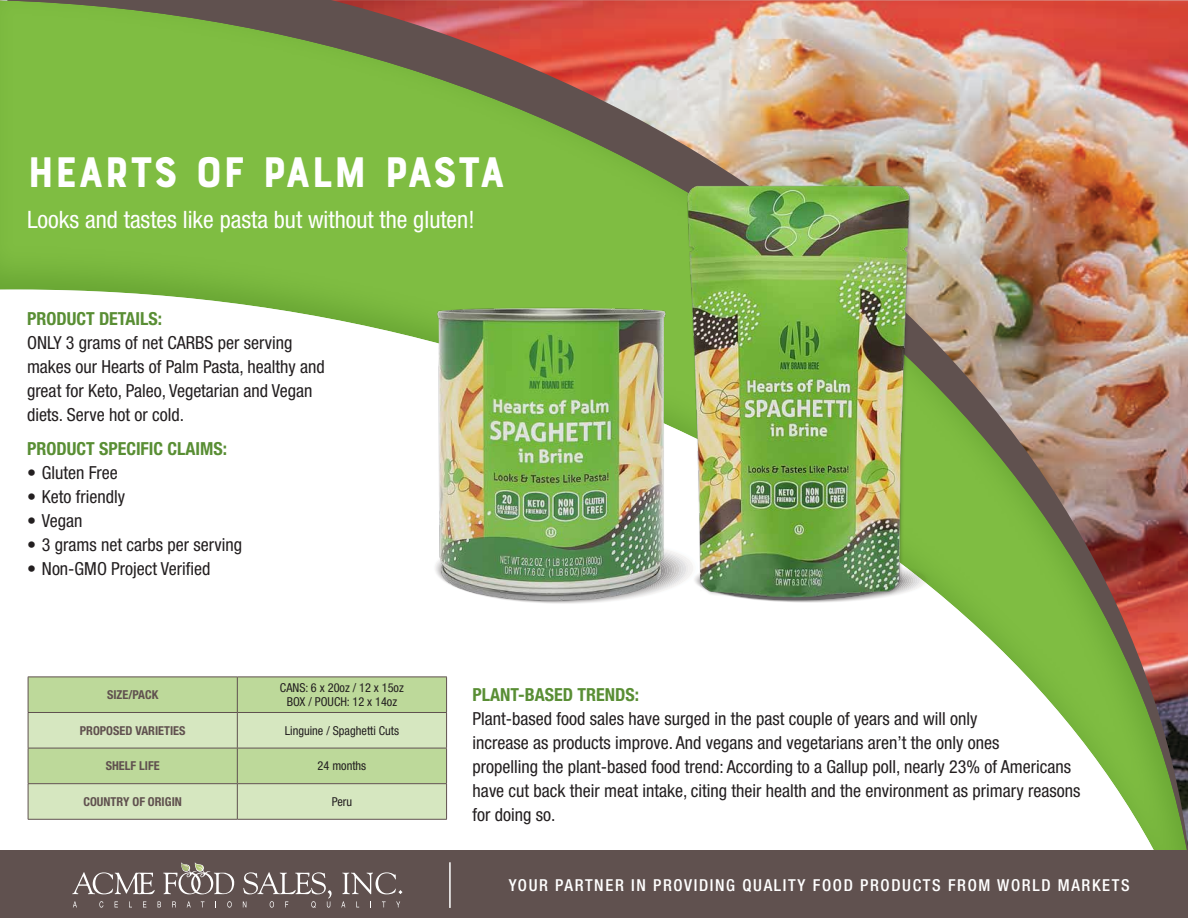
<style>
.page{position:relative;width:1188px;height:918px;background:#fff}
.page>*{position:absolute;margin:0;border:0;box-sizing:border-box;transform-origin:0 0}
.t1{font:45px "Bourton Base";color:#fff}
.t2{font:condensed 24px "Helvetica Neue LT Std";color:#fff}
.t3{font:condensed 18px/24px "Helvetica Neue LT Std";color:#231f20}
.t4{font:700 condensed 18px "Helvetica Neue LT Std";color:#598e34}
.t5{font:500 condensed 16.5px "Helvetica Neue LT Std";letter-spacing:.1em;color:#fff}
.t6{font:condensed 12.3px/13.5px "Helvetica Neue LT Std";color:#231f20;text-align:center}
.t7{font:700 condensed 12.3px "Helvetica Neue LT Std";color:#60514f}
</style>
<div class="page">
<div style="left:0;top:0;width:1188px;height:918px;background:#598e34;opacity:.3"></div>
<div style="left:0;top:850px;width:1188px;height:68px;background:#60514f"></div>
<hr style="left:449px;top:862px;width:2px;height:46px;background:#fff">
<svg style="left:72px;top:872px;width:83px;height:22px"></svg>
<svg style="left:342px;top:872px;width:60px;height:22px"></svg>
<svg style="left:163px;top:862px;width:71px;height:32px"></svg>
<svg style="left:73px;top:901px;width:4px;height:6px"></svg>
<svg style="left:99px;top:901px;width:4px;height:7px"></svg>
<svg style="left:115px;top:901px;width:3px;height:6px"></svg>
<svg style="left:143px;top:901px;width:3px;height:6px"></svg>
<svg style="left:158px;top:901px;width:3px;height:6px"></svg>
<svg style="left:172px;top:901px;width:4px;height:6px"></svg>
<svg style="left:187px;top:901px;width:4px;height:6px"></svg>
<svg style="left:227px;top:901px;width:5px;height:7px"></svg>
<svg style="left:243px;top:872px;width:89px;height:36px"></svg>
<svg style="left:341px;top:901px;width:4px;height:6px"></svg>
<svg style="left:382px;top:901px;width:4px;height:6px"></svg>
<svg style="left:396px;top:901px;width:4px;height:6px"></svg>
<img style="left:402px;top:285px;width:123px;height:337px">
<svg style="left:432px;top:537px;width:93px;height:68px"></svg>
<img style="left:525px;top:142px;width:535px;height:535px">
<div style="left:29px;top:678px;width:417px;height:34px;background:#bdd99a"></div>
<svg style="left:29px;top:713px;width:417px;height:106px;background:#cce1b2"></svg>
<hr style="left:237px;top:748px;width:1px;height:35px;background:#60514f">
<hr style="left:28px;top:784px;width:1px;height:35px;background:#60514f">
<hr style="left:237px;top:784px;width:1px;height:35px;background:#60514f">
<hr style="left:446px;top:784px;width:1px;height:35px;background:#60514f">
<hr style="left:28px;top:819px;width:209px;height:1px;background:#60514f">
<hr style="left:237px;top:819px;width:210px;height:1px;background:#60514f">
<hr style="left:28px;top:677px;width:209px;height:1px;background:#60514f">
<hr style="left:28px;top:677px;width:1px;height:35px;background:#60514f">
<hr style="left:237px;top:677px;width:210px;height:1px;background:#60514f">
<hr style="left:237px;top:677px;width:1px;height:35px;background:#60514f">
<hr style="left:446px;top:677px;width:1px;height:35px;background:#60514f">
<hr style="left:28px;top:712px;width:209px;height:1px;background:#60514f">
<hr style="left:237px;top:712px;width:210px;height:1px;background:#60514f">
<hr style="left:28px;top:713px;width:1px;height:35px;background:#60514f">
<hr style="left:237px;top:713px;width:1px;height:35px;background:#60514f">
<hr style="left:446px;top:713px;width:1px;height:35px;background:#60514f">
<hr style="left:28px;top:748px;width:209px;height:1px;background:#60514f">
<hr style="left:28px;top:748px;width:1px;height:35px;background:#60514f">
<hr style="left:237px;top:748px;width:210px;height:1px;background:#60514f">
<hr style="left:446px;top:748px;width:1px;height:35px;background:#60514f">
<hr style="left:28px;top:783px;width:209px;height:1px;background:#60514f">
<hr style="left:237px;top:783px;width:210px;height:1px;background:#60514f">
<h1 class="t1" style="left:27px;top:144px;width:480px">HEARTS OF PALM PASTA</h1>
<h2 class="t2" style="left:27px;top:206px;width:449px">Looks and tastes like pasta but without the gluten!</h2>
<p class="t4" style="left:27px;top:308px;width:137px">PRODUCT DETAILS:</p>
<p class="t3" style="left:27px;top:330px;width:299px">ONLY 3 grams of net CARBS per serving makes our Hearts of Palm Pasta, healthy and great for Keto, Paleo, Vegetarian and Vegan diets. Serve hot or cold.</p>
<p class="t4" style="left:27px;top:438px;width:202px">PRODUCT SPECIFIC CLAIMS:</p>
<p class="t3" style="left:27px;top:461px;width:92px">• Gluten Free</p>
<p class="t3" style="left:27px;top:485px;width:100px">• Keto friendly</p>
<p class="t3" style="left:27px;top:509px;width:57px">• Vegan</p>
<p class="t3" style="left:27px;top:533px;width:217px">• 3 grams net carbs per serving</p>
<p class="t3" style="left:27px;top:557px;width:185px">• Non-GMO Project Verified</p>
<p class="t7" style="left:107px;top:687px;width:53px">SIZE/PACK</p>
<p class="t6" style="left:280px;top:681px;width:125px">CANS: 6 x 20oz / 12 x 15oz<br>BOX / POUCH: 12 x 14oz</p>
<p class="t7" style="left:80px;top:723px;width:107px">PROPOSED VARIETIES</p>
<p class="t6" style="left:285px;top:724px;width:116px">Linguine / Spaghetti Cuts</p>
<p class="t7" style="left:106px;top:758px;width:55px">SHELF LIFE</p>
<p class="t6" style="left:318px;top:759px;width:50px">24 months</p>
<p class="t7" style="left:84px;top:794px;width:100px">COUNTRY OF ORIGIN</p>
<p class="t6" style="left:332px;top:795px;width:22px">Peru</p>
<p class="t4" style="left:472px;top:684px;width:168px">PLANT-BASED TRENDS:</p>
<p class="t3" style="left:472px;top:706px;width:609px">Plant-based food sales have surged in the past couple of years and will only<br>increase as products improve. And vegans and vegetarians aren’t the only ones<br>propelling the plant-based food trend: According to a Gallup poll, nearly 23% of Americans have cut back their meat intake, citing their health and the environment as primary reasons for doing so.</p>
<p class="t5" style="left:509px;top:875px;width:622px">YOUR PARTNER IN PROVIDING QUALITY FOOD PRODUCTS FROM WORLD MARKETS</p>
</div>
